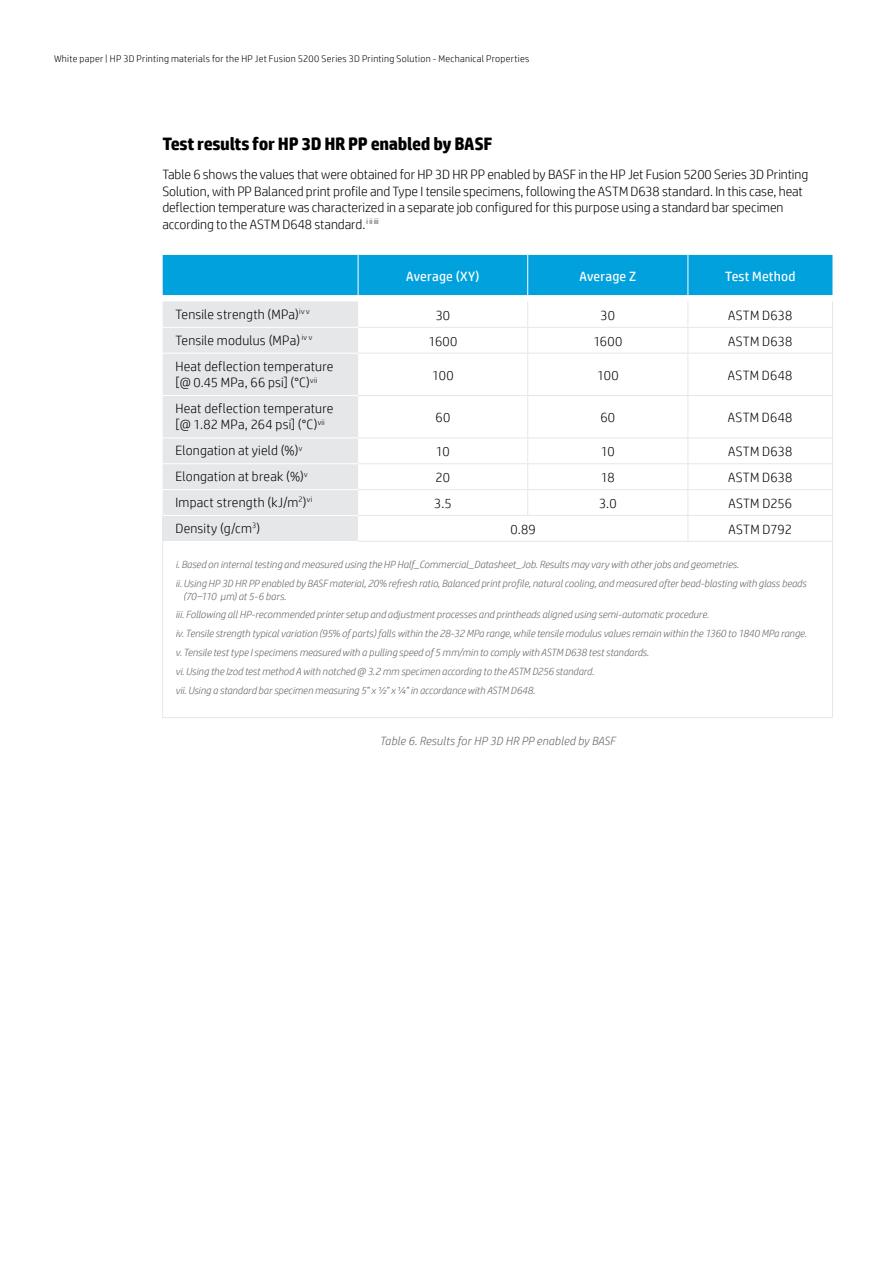
<style>
.page{position:relative;width:893px;height:1263px;background:#fff}
.page>*{position:absolute;margin:0;border:0;box-sizing:border-box;transform-origin:0 0}
.t1{font:700 18px "HP Simplified";letter-spacing:-.015em;color:#000}
.t2{font:300 13.5px/16.5px "HP Simplified";color:#000}
.t3{font:13.5px "HP Simplified";letter-spacing:.015em;color:#fff}
.t4{font:300 13.5px "HP Simplified";letter-spacing:.02em;color:#000}
.t5{font:italic 300 12px "HP Simplified";letter-spacing:.01em;color:#5e6468}
.t6{font:italic 300 10.5px/18.9px "HP Simplified";letter-spacing:-.005em;color:#5e6468}
.t7{font:300 9.75px "HP Simplified";letter-spacing:.025em;color:#000}
</style>
<div class="page">
<div style="left:163px;top:255px;width:669px;height:40px;background:#00a1dd"></div>
<div style="left:163px;top:301px;width:195px;height:214px;background:#e6e7e8"></div>
<div style="left:163px;top:515px;width:195px;height:26px;background:#e6e7e8"></div>
<hr style="left:358px;top:327px;width:170px;height:1px;background:#e6e7e8">
<hr style="left:528px;top:327px;width:160px;height:1px;background:#e6e7e8">
<svg style="left:527px;top:301px;width:1px;height:52px"></svg>
<svg style="left:688px;top:302px;width:1px;height:51px"></svg>
<hr style="left:358px;top:353px;width:170px;height:1px;background:#e6e7e8">
<hr style="left:528px;top:353px;width:160px;height:1px;background:#e6e7e8">
<hr style="left:527px;top:353px;width:1px;height:42px;background:#e6e7e8">
<hr style="left:688px;top:353px;width:1px;height:42px;background:#e6e7e8">
<hr style="left:527px;top:396px;width:1px;height:41px;background:#e6e7e8">
<hr style="left:688px;top:396px;width:1px;height:41px;background:#e6e7e8">
<svg style="left:527px;top:438px;width:1px;height:77px"></svg>
<svg style="left:688px;top:438px;width:1px;height:103px"></svg>
<hr style="left:163px;top:327px;width:195px;height:1px;background:#fff">
<svg style="left:832px;top:301px;width:1px;height:52px"></svg>
<hr style="left:832px;top:353px;width:1px;height:42px;background:#e6e7e8">
<hr style="left:358px;top:395px;width:170px;height:1px;background:#e6e7e8">
<hr style="left:528px;top:395px;width:160px;height:1px;background:#e6e7e8">
<hr style="left:688px;top:395px;width:145px;height:1px;background:#e6e7e8">
<hr style="left:832px;top:396px;width:1px;height:41px;background:#e6e7e8">
<hr style="left:358px;top:437px;width:170px;height:1px;background:#e6e7e8">
<hr style="left:528px;top:437px;width:160px;height:1px;background:#e6e7e8">
<hr style="left:688px;top:437px;width:145px;height:1px;background:#e6e7e8">
<hr style="left:358px;top:463px;width:170px;height:1px;background:#e6e7e8">
<hr style="left:528px;top:463px;width:160px;height:1px;background:#e6e7e8">
<hr style="left:688px;top:463px;width:145px;height:1px;background:#e6e7e8">
<hr style="left:358px;top:489px;width:170px;height:1px;background:#e6e7e8">
<hr style="left:528px;top:489px;width:160px;height:1px;background:#e6e7e8">
<hr style="left:688px;top:489px;width:145px;height:1px;background:#e6e7e8">
<hr style="left:358px;top:515px;width:170px;height:1px;background:#e6e7e8">
<hr style="left:528px;top:515px;width:160px;height:1px;background:#e6e7e8">
<hr style="left:688px;top:515px;width:145px;height:1px;background:#e6e7e8">
<svg style="left:832px;top:438px;width:1px;height:103px"></svg>
<hr style="left:358px;top:541px;width:170px;height:1px;background:#e6e7e8">
<hr style="left:528px;top:541px;width:160px;height:1px;background:#e6e7e8">
<hr style="left:688px;top:541px;width:145px;height:1px;background:#e6e7e8">
<hr style="left:163px;top:353px;width:195px;height:1px;background:#fff">
<hr style="left:163px;top:395px;width:195px;height:1px;background:#fff">
<hr style="left:163px;top:437px;width:195px;height:1px;background:#fff">
<hr style="left:163px;top:463px;width:195px;height:1px;background:#fff">
<hr style="left:163px;top:489px;width:195px;height:1px;background:#fff">
<hr style="left:163px;top:515px;width:195px;height:1px;background:#fff">
<hr style="left:688px;top:327px;width:144px;height:1px;background:#e6e7e8">
<hr style="left:688px;top:353px;width:144px;height:1px;background:#e6e7e8">
<hr style="left:358px;top:255px;width:1px;height:40px;background:#fff">
<hr style="left:527px;top:255px;width:1px;height:40px;background:#fff">
<hr style="left:688px;top:255px;width:1px;height:40px;background:#fff">
<hr style="left:162px;top:541px;width:1px;height:176px;background:#e6e7e8">
<hr style="left:832px;top:542px;width:1px;height:175px;background:#e6e7e8">
<hr style="left:162px;top:717px;width:196px;height:1px;background:#e6e7e8">
<hr style="left:358px;top:717px;width:170px;height:1px;background:#e6e7e8">
<hr style="left:528px;top:717px;width:160px;height:1px;background:#e6e7e8">
<hr style="left:688px;top:717px;width:145px;height:1px;background:#e6e7e8">
<p class="t7" style="left:54px;top:52px;width:477px">White paper | HP 3D Printing materials for the HP Jet Fusion 5200 Series 3D Printing Solution - Mechanical Properties</p>
<h1 class="t1" style="left:162px;top:132px;width:332px">Test results for HP 3D HR PP enabled by BASF</h1>
<p class="t2" style="left:162px;top:166px;width:647px">Table 6 shows the values that were obtained for HP 3D HR PP enabled by BASF in the HP Jet Fusion 5200 Series 3D Printing Solution, with PP Balanced print profile and Type I tensile specimens, following the ASTM D638 standard. In this case, heat deflection temperature was characterized in a separate job configured for this purpose using a standard bar specimen according to the ASTM D648 standard. <sup>i</sup> <sup>ii</sup> <sup>iii</sup></p>
<p class="t3" style="left:406px;top:267px;width:75px">Average (XY)</p>
<p class="t3" style="left:580px;top:267px;width:58px">Average Z</p>
<p class="t3" style="left:725px;top:267px;width:72px">Test Method</p>
<p class="t2" style="left:175px;top:305px;width:136px">Tensile strength (MPa)<sup>iv</sup> <sup>v</sup></p>
<p class="t2" style="left:436px;top:307px;width:16px">30</p>
<p class="t2" style="left:601px;top:307px;width:16px">30</p>
<p class="t2" style="left:728px;top:307px;width:66px">ASTM D638</p>
<p class="t2" style="left:175px;top:331px;width:138px">Tensile modulus (MPa) <sup>iv</sup> <sup>v</sup></p>
<p class="t2" style="left:428px;top:332px;width:30px">1600</p>
<p class="t2" style="left:593px;top:332px;width:30px">1600</p>
<p class="t2" style="left:728px;top:332px;width:66px">ASTM D638</p>
<p class="t2" style="left:175px;top:357px;width:160px">Heat deflection temperature [@ 0.45 MPa, 66 psi] (°C)<sup>vii</sup></p>
<p class="t2" style="left:432px;top:366px;width:23px">100</p>
<p class="t2" style="left:597px;top:366px;width:23px">100</p>
<p class="t4" style="left:728px;top:366px;width:66px">ASTM D648</p>
<p class="t2" style="left:175px;top:400px;width:160px">Heat deflection temperature [@ 1.82 MPa, 264 psi] (°C)<sup>vii</sup></p>
<p class="t2" style="left:436px;top:409px;width:16px">60</p>
<p class="t2" style="left:600px;top:409px;width:16px">60</p>
<p class="t4" style="left:728px;top:409px;width:66px">ASTM D648</p>
<p class="t2" style="left:175px;top:442px;width:128px">Elongation at yield (%)<sup>v</sup></p>
<p class="t2" style="left:436px;top:443px;width:15px">10</p>
<p class="t2" style="left:601px;top:443px;width:15px">10</p>
<p class="t2" style="left:728px;top:443px;width:66px">ASTM D638</p>
<p class="t2" style="left:175px;top:468px;width:134px">Elongation at break (%)<sup>v</sup></p>
<p class="t2" style="left:436px;top:469px;width:16px">20</p>
<p class="t2" style="left:601px;top:469px;width:15px">18</p>
<p class="t2" style="left:728px;top:469px;width:66px">ASTM D638</p>
<p class="t2" style="left:175px;top:494px;width:138px">Impact strength (kJ/m<sup>2</sup>)<sup>vi</sup></p>
<p class="t2" style="left:434px;top:495px;width:19px">3.5</p>
<p class="t2" style="left:599px;top:495px;width:19px">3.0</p>
<p class="t2" style="left:728px;top:495px;width:65px">ASTM D256</p>
<p class="t2" style="left:175px;top:519px;width:86px">Density (g/cm<sup>3</sup>)</p>
<p class="t2" style="left:510px;top:521px;width:27px">0.89</p>
<p class="t2" style="left:728px;top:521px;width:65px">ASTM D792</p>
<p class="t6" style="left:175px;top:554px;width:632px">i. Based on internal testing and measured using the HP Half_Commercial_Datasheet_Job. Results may vary with other jobs and geometries.<br>ii. Using HP 3D HR PP enabled by BASF material, 20% refresh ratio, Balanced print profile, natural cooling, and measured after bead-blasting with glass beads</p>
<p class="t6" style="left:175px;top:586px;width:633px;text-indent:8px">(70–110 µm) at 5-6 bars.<br>iii. Following all HP-recommended printer setup and adjustment processes and printheads aligned using semi-automatic procedure.<br>iv. Tensile strength typical variation (95% of parts) falls within the 28-32 MPa range, while tensile modulus values remain within the 1360 to 1840 MPa range. v. Tensile test type I specimens measured with a pulling speed of 5 mm/min to comply with ASTM D638 test standards.<br>vi. Using the Izod test method A with notched @ 3.2 mm specimen according to the ASTM D256 standard.<br>vii. Using a standard bar specimen measuring 5” x ½” x ¼” in accordance with ASTM D648.</p>
<p class="t5" style="left:380px;top:733px;width:237px">Table 6. Results for HP 3D HR PP enabled by BASF</p>
</div>
